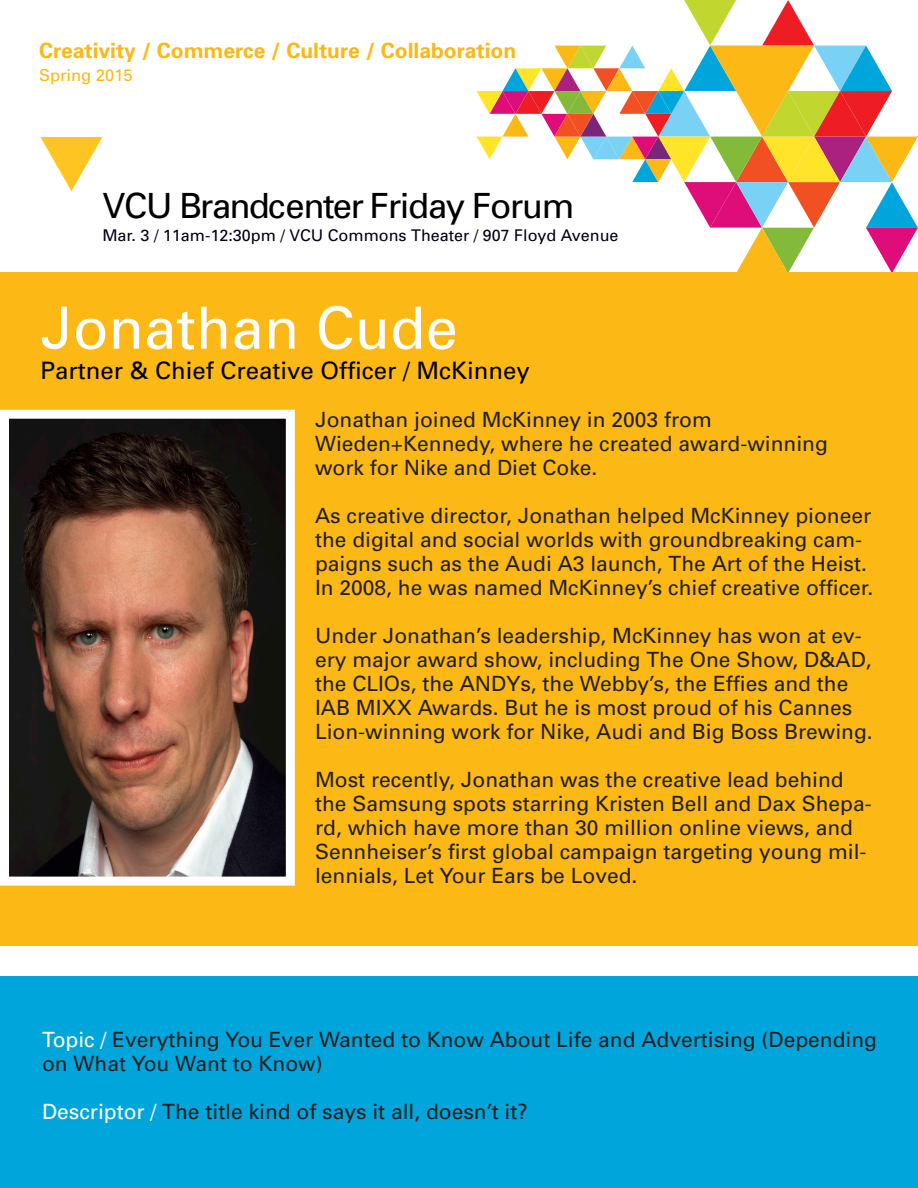
<style>
.page{position:relative;width:918px;height:1188px;background:#fff}
.page>*{position:absolute;margin:0;border:0;box-sizing:border-box;transform-origin:0 0}
.t1{font:58.2px "Univers";color:#fff}
.t2{font:34.8px "Univers";letter-spacing:-.04em;color:#000}
.t3{font:24px "Univers";color:#000}
.t4{font:21px/24px "Univers";color:#231f20}
.t5{font:700 21px "Univers";color:#fcb814}
.t6{font:16.5px "Univers";color:#fcb814}
.t7{font:16.2px "Univers";color:#000015}
.s1{color:#fff}
</style>
<div class="page">
<svg style="left:477px;top:0;width:441px;height:272px"></svg>
<svg style="left:41px;top:137px;width:61px;height:54px"></svg>
<div style="left:0;top:272px;width:918px;height:674px;background:#fcb814"></div>
<div style="left:1px;top:976px;width:917px;height:212px;background:#00a6db"></div>
<img style="left:10px;top:420px;width:275px;height:456px">
<div style="left:0;top:410px;width:295px;height:476px;border:9px solid #fff"></div>
<p class="t5" style="left:39px;top:37px;width:479px">Creativity / Commerce / Culture / Collaboration</p>
<p class="t6" style="left:39px;top:65px;width:95px">Spring 2015</p>
<p class="t2" style="left:102px;top:184px;width:474px">VCU Brandcenter Friday Forum</p>
<p class="t7" style="left:102px;top:225px;width:518px">Mar. 3 / 11am-12:30pm / VCU Commons Theater / 907 Floyd Avenue</p>
<p class="t1" style="left:40px;top:292px;width:419px">Jonathan Cude</p>
<p class="t3" style="left:40px;top:355px;width:491px">Partner &amp; Chief Creative Officer / McKinney</p>
<p class="t4" style="left:315px;top:407px;width:514px">Jonathan joined McKinney in 2003 from<br>Wieden+Kennedy, where he created award-winning work for Nike and Diet Coke.</p>
<p class="t4" style="left:315px;top:503px;width:560px">As creative director, Jonathan helped McKinney pioneer the digital and social worlds with groundbreaking cam&shy;paigns such as the Audi A3 launch, The Art of the Heist.<br>In 2008, he was named McKinney’s chief creative officer.</p>
<p class="t4" style="left:315px;top:623px;width:559px">Under Jonathan’s leadership, McKinney has won at ev&shy;ery major award show, including The One Show, D&amp;AD, the CLIOs, the ANDYs, the Webby’s, the Effies and the IAB MIXX Awards. But he is most proud of his Cannes Lion-winning work for Nike, Audi and Big Boss Brewing.</p>
<p class="t4" style="left:315px;top:767px;width:558px">Most recently, Jonathan was the creative lead behind the Samsung spots starring Kristen Bell and Dax Shepa&shy;rd, which have more than 30 million online views, and Sennheiser’s first global campaign targeting young mil&shy;lennials, Let Your Ears be Loved.</p>
<p class="t4" style="left:42px;top:1027px;width:836px"><span class="s1">Topic /</span> Everything You Ever Wanted to Know About Life and Advertising (Depending on What You Want to Know)</p>
<p class="t4" style="left:42px;top:1099px;width:487px"><span class="s1">Descriptor /</span> The title kind of says it all, doesn’t it?</p>
</div>
